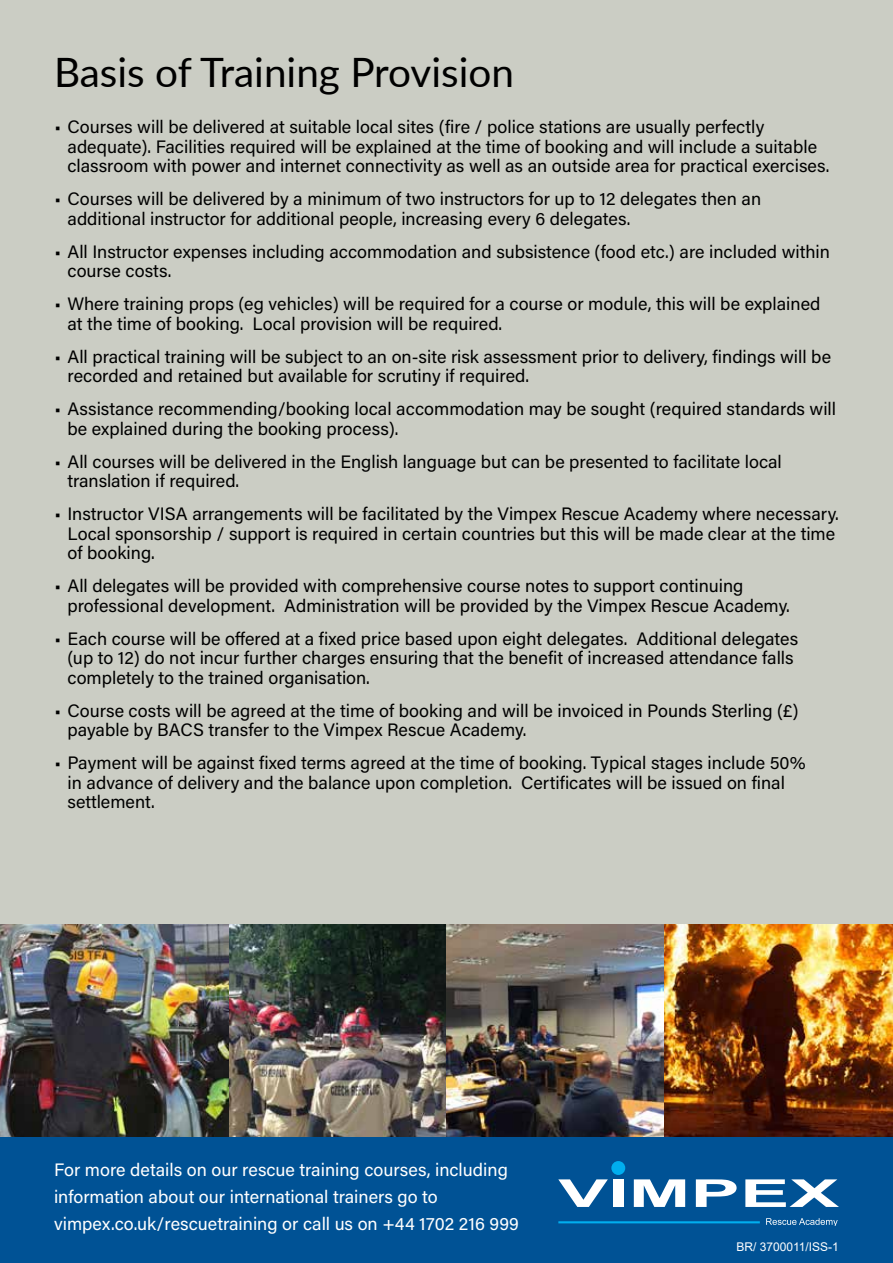
<style>
.page{position:relative;width:893px;height:1263px;background:#cbcdc4}
.page>*{position:absolute;margin:0;border:0;box-sizing:border-box;transform-origin:0 0}
.t1{font:40.5px "Lato";color:#000}
.t2{font:18px/19.5px "Acumin Pro";color:#000}
.t3{font:18px/27px "Acumin Pro";color:#fff}
.t4{font:12px "Arial";color:#fff}
</style>
<div class="page">
<div style="left:0;top:1136px;width:893px;height:127px;background:#005295"></div>
<img style="left:0;top:924px;width:893px;height:213px">
<svg style="left:558px;top:1179px;width:50px;height:28px"></svg>
<div style="left:613px;top:1179px;width:11px;height:28px;background:#fff"></div>
<svg style="left:634px;top:1179px;width:51px;height:28px"></svg>
<svg style="left:696px;top:1179px;width:41px;height:28px"></svg>
<svg style="left:745px;top:1179px;width:94px;height:28px"></svg>
<hr style="left:558px;top:1221px;width:202px;height:2px;background:#00aeef">
<div style="left:611px;top:1161px;width:14px;height:14px;background:#00aeef;border-radius:50%"></div>
<svg style="left:766px;top:1218px;width:72px;height:7px"></svg>
<h1 class="t1" style="left:54px;top:43px;width:462px">Basis of Training Provision</h1>
<p class="t2" style="left:68px;top:116px;width:764px;text-indent:-13px">• Courses will be delivered at suitable local sites (fire / police stations are usually perfectly adequate). Facilities required will be explained at the time of booking and will include a suitable classroom with power and internet connectivity as well as an outside area for practical exercises.</p>
<p class="t2" style="left:68px;top:188px;width:695px;text-indent:-13px">• Courses will be delivered by a minimum of two instructors for up to 12 delegates then an additional instructor for additional people, increasing every 6 delegates.</p>
<p class="t2" style="left:68px;top:241px;width:764px;text-indent:-13px">• All Instructor expenses including accommodation and subsistence (food etc.) are included within course costs.</p>
<p class="t2" style="left:68px;top:293px;width:754px;text-indent:-13px">• Where training props (eg vehicles) will be required for a course or module, this will be explained at the time of booking. Local provision will be required.</p>
<p class="t2" style="left:68px;top:346px;width:765px;text-indent:-13px">• All practical training will be subject to an on-site risk assessment prior to delivery, findings will be recorded and retained but available for scrutiny if required.</p>
<p class="t2" style="left:68px;top:398px;width:770px;text-indent:-13px">• Assistance recommending/booking local accommodation may be sought (required standards will be explained during the booking process).</p>
<p class="t2" style="left:68px;top:451px;width:716px;text-indent:-13px">• All courses will be delivered in the English language but can be presented to facilitate local translation if required.</p>
<p class="t2" style="left:68px;top:503px;width:773px;text-indent:-13px">• Instructor VISA arrangements will be facilitated by the Vimpex Rescue Academy where necessary.<br>Local sponsorship / support is required in certain countries but this will be made clear at the time of booking.</p>
<p class="t2" style="left:68px;top:575px;width:724px;text-indent:-13px">• All delegates will be provided with comprehensive course notes to support continuing professional development. Administration will be provided by the Vimpex Rescue Academy.</p>
<p class="t2" style="left:68px;top:628px;width:732px;text-indent:-13px">• Each course will be offered at a fixed price based upon eight delegates. Additional delegates (up to 12) do not incur further charges ensuring that the benefit of increased attendance falls completely to the trained organisation.</p>
<p class="t2" style="left:68px;top:700px;width:732px;text-indent:-13px">• Course costs will be agreed at the time of booking and will be invoiced in Pounds Sterling (£) payable by BACS transfer to the Vimpex Rescue Academy.</p>
<p class="t2" style="left:68px;top:752px;width:739px;text-indent:-13px">• Payment will be against fixed terms agreed at the time of booking. Typical stages include 50% in advance of delivery and the balance upon completion. Certificates will be issued on final settlement.</p>
<p class="t3" style="left:54px;top:1156px;width:466px">For more details on our rescue training courses, including information about our international trainers go to vimpex.co.uk/rescuetraining or call us on +44 1702 216 999</p>
<p class="t4" style="left:736px;top:1238px;width:104px">BR/ 3700011/ISS-1</p>
</div>
